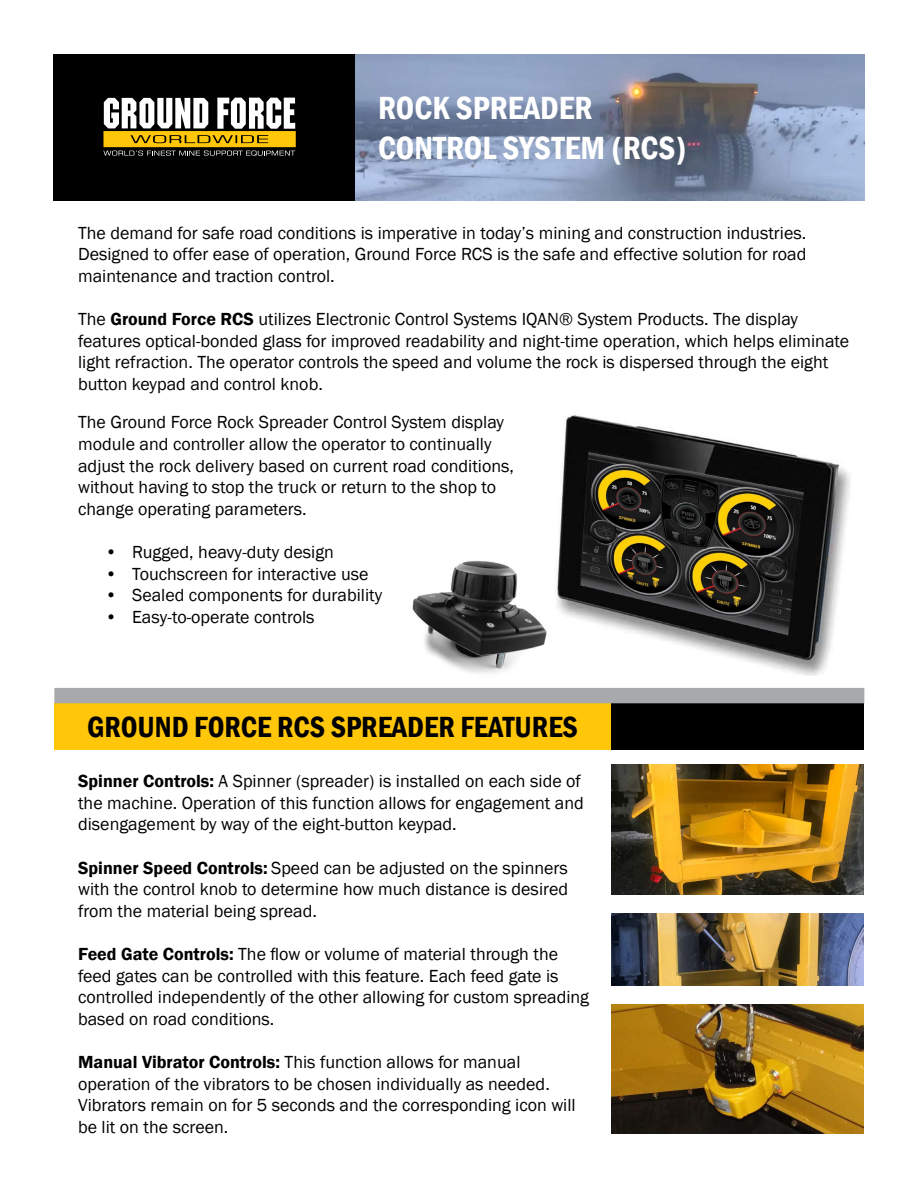
<style>
.page{position:relative;width:918px;height:1188px;background:#fff}
.page>*{position:absolute;margin:0;border:0;box-sizing:border-box;transform-origin:0 0}
.t1{font:600 condensed 33px "Franklin Gothic";color:#fff}
.t2{font:600 condensed 30px "Franklin Gothic";color:#000}
.t3{font:18px/21.6px "Franklin Gothic";color:#000}
.s1{font-weight:600}
</style>
<div class="page">
<img style="left:355px;top:54px;width:509px;height:147px">
<div style="left:54px;top:54px;width:301px;height:147px;background:#000"></div>
<svg style="left:103px;top:98px;width:193px;height:58px"></svg>
<img style="left:555px;top:415px;width:295px;height:260px">
<img style="left:412px;top:561px;width:135px;height:112px">
<div style="left:54px;top:703px;width:810px;height:47px;background:#ffc60a"></div>
<div style="left:611px;top:703px;width:253px;height:47px;background:#000"></div>
<div style="left:54px;top:688px;width:810px;height:15px;background:#a7a9ac"></div>
<img style="left:611px;top:765px;width:253px;height:129px">
<img style="left:611px;top:913px;width:253px;height:72px">
<img style="left:611px;top:1005px;width:253px;height:129px">
<p class="t1" style="left:378px;top:86px;width:216px">ROCK SPREADER</p>
<p class="t1" style="left:378px;top:126px;width:310px">CONTROL SYSTEM (RCS)</p>
<p class="t3" style="left:78px;top:222px;width:730px;text-align:justify">The demand for safe road conditions is imperative in today’s mining and construction industries.<br>Designed to offer ease of operation, Ground Force RCS is the safe and effective solution for road maintenance and traction control.</p>
<p class="t3" style="left:78px;top:309px;width:772px">The <span class="s1">Ground Force RCS</span> utilizes Electronic Control Systems IQAN® System Products. The display features optical-bonded glass for improved readability and night-time operation, which helps eliminate light refraction. The operator controls the speed and volume the rock is dispersed through the eight button keypad and control knob.</p>
<p class="t3" style="left:78px;top:412px;width:437px">The Ground Force Rock Spreader Control System display module and controller allow the operator to continually adjust the rock delivery based on current road conditions, without having to stop the truck or return to the shop to change operating parameters.</p>
<p class="t3" style="left:105px;top:542px;width:230px">• Rugged, heavy-duty design</p>
<p class="t3" style="left:105px;top:563px;width:265px">• Touchscreen for interactive use</p>
<p class="t3" style="left:105px;top:585px;width:279px">• Sealed components for durability</p>
<p class="t3" style="left:105px;top:606px;width:211px">• Easy-to-operate controls</p>
<p class="t2" style="left:87px;top:707px;width:492px">GROUND FORCE RCS SPREADER FEATURES</p>
<p class="t3" style="left:78px;top:771px;width:507px"><span class="s1">Spinner Controls:</span> A Spinner (spreader) is installed on each side of the machine. Operation of this function allows for engagement and disengagement by way of the eight-button keypad.</p>
<p class="t3" style="left:78px;top:857px;width:492px;text-align:justify"><span class="s1">Spinner Speed Controls:</span> Speed can be adjusted on the spinners with the control knob to determine how much distance is desired from the material being spread.</p>
<p class="t3" style="left:78px;top:944px;width:512px"><span class="s1">Feed Gate Controls:</span> The flow or volume of material through the feed gates can be controlled with this feature. Each feed gate is controlled independently of the other allowing for custom spreading based on road conditions.</p>
<p class="t3" style="left:78px;top:1052px;width:499px"><span class="s1">Manual Vibrator Controls:</span> This function allows for manual operation of the vibrators to be chosen individually as needed.<br>Vibrators remain on for 5 seconds and the corresponding icon will be lit on the screen.</p>
</div>
